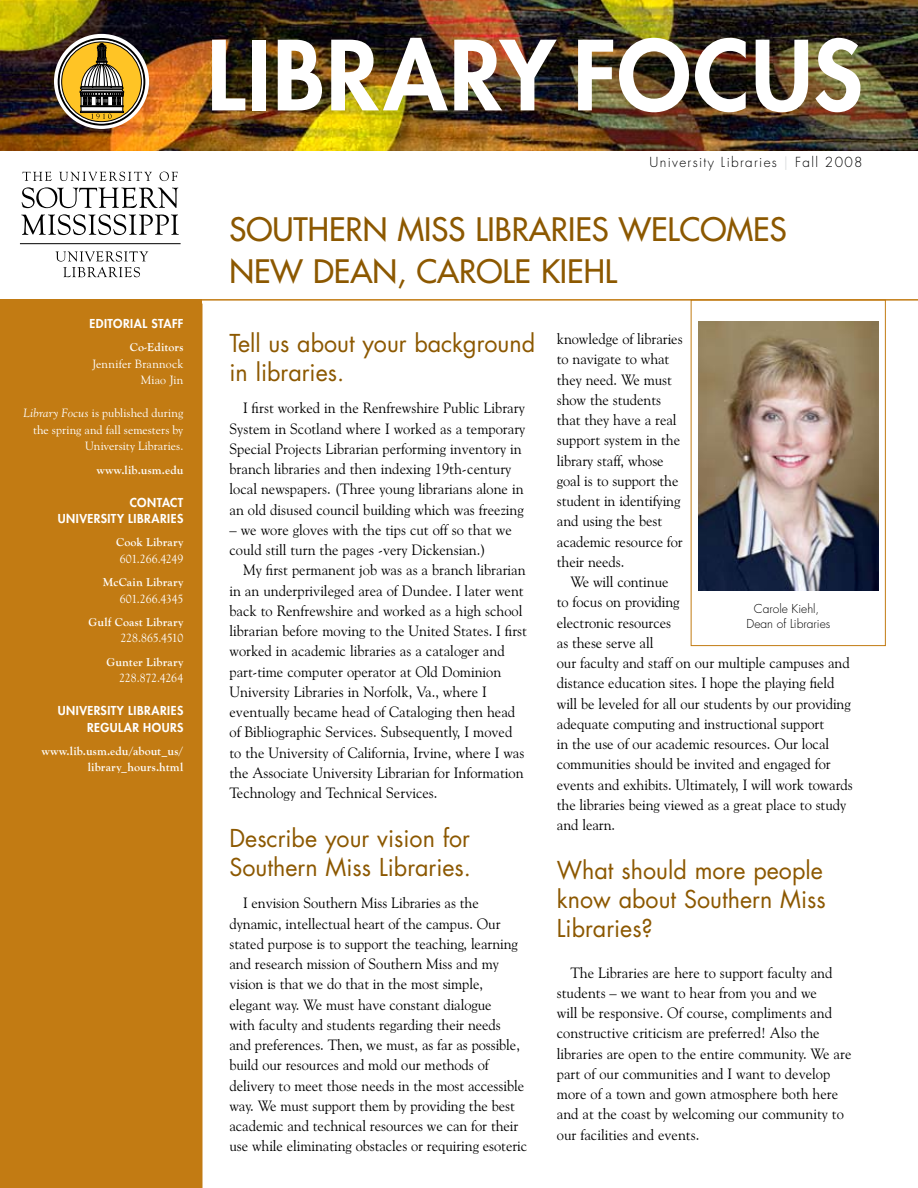
<style>
.page{position:relative;width:918px;height:1188px;background:#fff}
.page>*{position:absolute;margin:0;border:0;box-sizing:border-box;transform-origin:0 0}
.t1{font:800 93.9px "Futura Std";letter-spacing:.02em;color:#fff}
.t2{font:500 31.5px/42px "Futura Std";color:#8c5800}
.t3{font:24px/28.8px "Futura Std";color:#8c5800}
.t4{font:15px/20.2px "Goudy Old Style BT";letter-spacing:-.005em;color:#000}
.t5{font:300 13.5px "Futura Std";letter-spacing:.1em;color:#000}
.t6{font:12px/16.5px "Goudy Old Style BT";letter-spacing:.005em;color:#fff;text-align:right}
.t7{font:700 12px/16.5px "Goudy Old Style T";letter-spacing:.015em;color:#fff;text-align:right}
.t8{font:800 12px/16.5px "Futura Std";letter-spacing:.04em;color:#fff;text-align:right}
.t9{font:300 12px/14.4px "Futura Std";color:#000;text-align:center}
.t10{font:12px "Goudy Old Style BT";letter-spacing:-.025em;color:#fff}
.t11{font:12px "Goudy Old Style BT";letter-spacing:-.02em;color:#fff}
.s1{font-style:italic}
.s2{color:#d1d3d4}
</style>
<div class="page">
<img style="left:0;top:0;width:918px;height:151px">
<svg style="left:54px;top:34px;width:95px;height:95px"></svg>
<svg style="left:59px;top:39px;width:85px;height:86px"></svg>
<div style="left:58px;top:38px;width:87px;height:88px;border:2px solid #000;border-radius:50%"></div>
<svg style="left:61px;top:41px;width:82px;height:82px"></svg>
<div style="left:62px;top:42px;width:79px;height:80px;background:#ffc425;border-radius:50%"></div>
<svg style="left:91px;top:114px;width:21px;height:5px"></svg>
<svg style="left:83px;top:105px;width:38px;height:5px"></svg>
<div style="left:80px;top:111px;width:44px;height:2px;border:1px solid #000"></div>
<div style="left:81px;top:106px;width:42px;height:1px;border:1px solid #000"></div>
<svg style="left:80px;top:43px;width:44px;height:62px"></svg>
<div style="left:0;top:304px;width:202px;height:884px;background:#c27b13"></div>
<hr style="left:0;top:299px;width:918px;height:2px;background:#c27b13">
<hr style="left:20px;top:243px;width:161px;height:1px;background:#000">
<svg style="left:22px;top:172px;width:30px;height:9px"></svg>
<svg style="left:59px;top:172px;width:93px;height:9px"></svg>
<svg style="left:160px;top:172px;width:18px;height:9px"></svg>
<svg style="left:22px;top:187px;width:156px;height:21px"></svg>
<svg style="left:21px;top:214px;width:158px;height:21px"></svg>
<svg style="left:56px;top:251px;width:92px;height:26px"></svg>
<div style="left:691px;top:300px;width:195px;height:346px;border:1px solid #c27b13"></div>
<img style="left:699px;top:321px;width:179px;height:269px">
<p class="t8" style="left:90px;top:316px;width:89px">EDITORIAL STAFF</p>
<p class="t7" style="left:130px;top:339px;width:55px">Co-Editors</p>
<p class="t6" style="left:92px;top:355px;width:93px">Jennifer Brannock<br>Miao Jin</p>
<p class="t6" style="left:24px;top:405px;width:161px"><span class="s1">Library Focus</span> is published during the spring and fall semesters by<br>University Libraries.</p>
<p class="t7" style="left:97px;top:462px;width:88px">www.lib.usm.edu</p>
<p class="t8" style="left:58px;top:494px;width:127px">CONTACT<br>UNIVERSITY LIBRARIES</p>
<p class="t7" style="left:116px;top:534px;width:69px">Cook Library</p>
<p class="t6" style="left:120px;top:550px;width:65px">601.266.4249</p>
<p class="t7" style="left:103px;top:574px;width:82px">McCain Library</p>
<p class="t6" style="left:120px;top:590px;width:65px">601.266.4345</p>
<p class="t7" style="left:89px;top:614px;width:96px">Gulf Coast Library</p>
<p class="t10" style="left:120px;top:631px;width:64px">228.865.4510</p>
<p class="t7" style="left:107px;top:654px;width:78px">Gunter Library</p>
<p class="t11" style="left:119px;top:671px;width:66px">228.872.4264</p>
<p class="t8" style="left:58px;top:702px;width:127px">UNIVERSITY LIBRARIES<br>REGULAR HOURS</p>
<p class="t7" style="left:42px;top:743px;width:143px">www.lib.usm.edu/about_us/ library_hours.html</p>
<h1 class="t1" style="left:207px;top:16px;width:657px">LIBRARY FOCUS</h1>
<p class="t5" style="left:649px;top:154px;width:215px">University Libraries <span class="s2">|</span> Fall 2008</p>
<h2 class="t2" style="left:230px;top:209px;width:554px">SOUTHERN MISS LIBRARIES WELCOMES<br>NEW DEAN, CAROLE KIEHL</h2>
<h3 class="t3" style="left:230px;top:329px;width:307px">Tell us about your background in libraries.</h3>
<p class="t4" style="left:229px;top:398px;width:297px;text-indent:14px">I first worked in the Renfrewshire Public Library System in Scotland where I worked as a temporary Special Projects Librarian performing inventory in branch libraries and then indexing 19th-century local newspapers. (Three young librarians alone in an old disused council building which was freezing</p>
<p class="t4" style="left:229px;top:519px;width:284px">– we wore gloves with the tips cut off so that we could still turn the pages -very Dickensian.)</p>
<p class="t4" style="left:229px;top:560px;width:299px;text-indent:14px">My first permanent job was as a branch librarian in an underprivileged area of Dundee. I later went back to Renfrewshire and worked as a high school librarian before moving to the United States. I first worked in academic libraries as a cataloger and part-time computer operator at Old Dominion University Libraries in Norfolk, Va., where I eventually became head of Cataloging then head of Bibliographic Services. Subsequently, I moved to the University of California, Irvine, where I was the Associate University Librarian for Information Technology and Technical Services.</p>
<h3 class="t3" style="left:230px;top:824px;width:243px">Describe your vision for<br>Southern Miss Libraries.</h3>
<p class="t4" style="left:229px;top:893px;width:299px;text-indent:14px">I envision Southern Miss Libraries as the dynamic, intellectual heart of the campus. Our stated purpose is to support the teaching, learning and research mission of Southern Miss and my vision is that we do that in the most simple, elegant way. We must have constant dialogue<br>with faculty and students regarding their needs<br>and preferences. Then, we must, as far as possible, build our resources and mold our methods of delivery to meet those needs in the most accessible way. We must support them by providing the best academic and technical resources we can for their use while eliminating obstacles or requiring esoteric</p>
<p class="t4" style="left:557px;top:328px;width:128px">knowledge of libraries to navigate to what they need. We must show the students that they have a real support system in the library staff, whose goal is to support the student in identifying and using the best academic resource for their needs.</p>
<p class="t4" style="left:557px;top:571px;width:298px;text-indent:14px">We will continue<br>to focus on providing<br>electronic resources<br>as these serve all<br>our faculty and staff on our multiple campuses and distance education sites. I hope the playing field will be leveled for all our students by our providing adequate computing and instructional support<br>in the use of our academic resources. Our local communities should be invited and engaged for events and exhibits. Ultimately, I will work towards the libraries being viewed as a great place to study and learn.</p>
<h3 class="t3" style="left:557px;top:856px;width:270px">What should more people know about Southern Miss<br>Libraries?</h3>
<p class="t4" style="left:557px;top:962px;width:296px;text-indent:14px">The Libraries are here to support faculty and students – we want to hear from you and we<br>will be responsive. Of course, compliments and constructive criticism are preferred! Also the libraries are open to the entire community. We are part of our communities and I want to develop more of a town and gown atmosphere both here and at the coast by welcoming our community to our facilities and events.</p>
<p class="t9" style="left:747px;top:602px;width:85px">Carole Kiehl,<br>Dean of Libraries</p>
</div>
